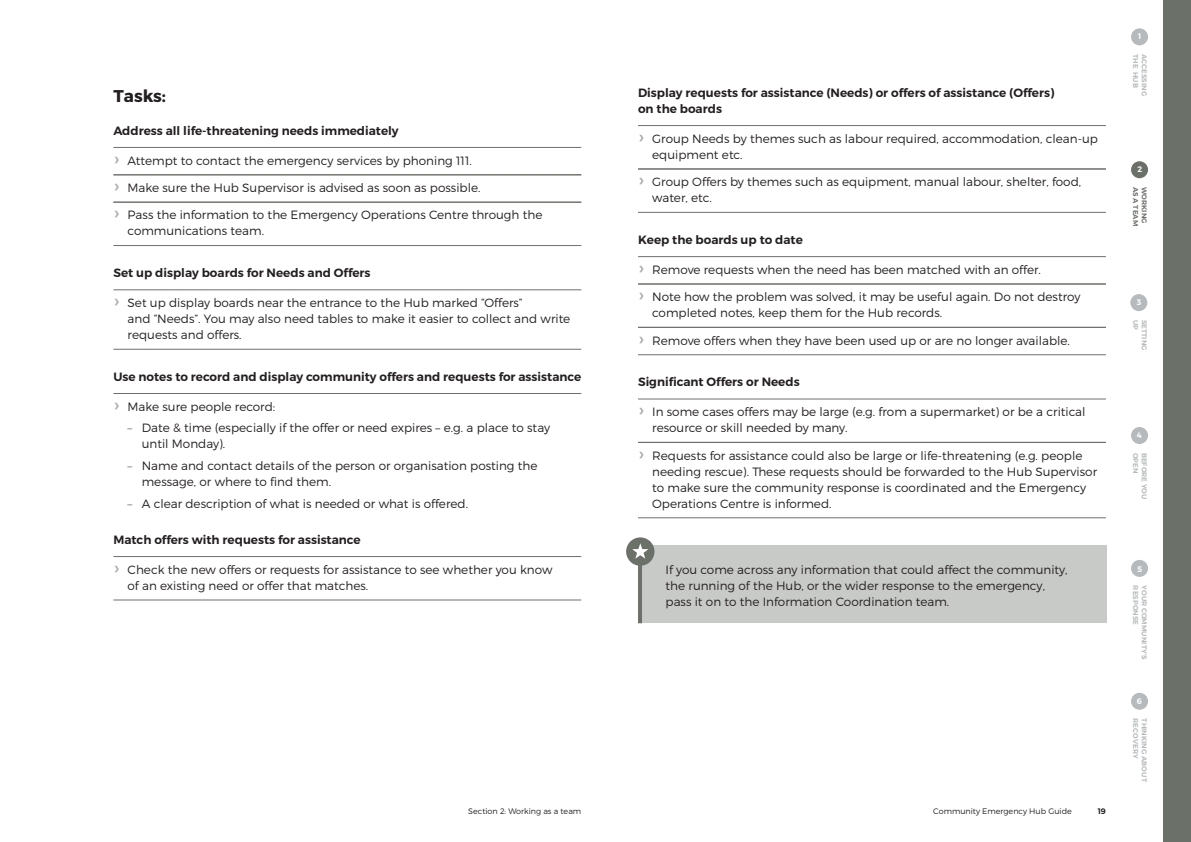
<style>
.page{position:relative;width:1191px;height:842px;background:#fff}
.page>*{position:absolute;margin:0;border:0;box-sizing:border-box;transform-origin:0 0}
.Heading_3{font:700 17px "Montserrat";color:#231f20}
.Body{font:300 12px/16px "Montserrat";color:#231f20}
.Task_Body_-_between_copy{font:600 12px/16px "Montserrat";color:#231f20}
.Task_Body_-_before_copy{font:600 12px "Montserrat";color:#231f20}
.t1{font:300 8px "Montserrat";color:#231f20}
.t2{font:600 8px "Montserrat";color:#fff}
.t3{font:600 8px "Montserrat";color:#231f20}
.t4{font:600 7px "Montserrat";letter-spacing:.01em;color:#b6babc}
.t5{font:600 7px "Montserrat";letter-spacing:.01em;color:#6b7069}
.s1{font-weight:400;font-size:19px;color:#aaada9}
.s2{color:#6b7069}
</style>
<div class="page">
<div style="left:1162px;top:0;width:29px;height:842px;background:#6b7069"></div>
<div style="left:1131px;top:28px;width:17px;height:17px;background:#b6babc;border-radius:50%"></div>
<div style="left:1131px;top:161px;width:17px;height:17px;background:#6b7069;border-radius:50%"></div>
<div style="left:1130px;top:294px;width:17px;height:17px;background:#b6babc;border-radius:50%"></div>
<div style="left:1131px;top:427px;width:17px;height:17px;background:#b6babc;border-radius:50%"></div>
<div style="left:1131px;top:560px;width:17px;height:17px;background:#b6babc;border-radius:50%"></div>
<div style="left:1131px;top:693px;width:17px;height:17px;background:#b6babc;border-radius:50%"></div>
<hr style="left:113px;top:147px;width:468px;height:1px;background:#6b7069">
<hr style="left:113px;top:175px;width:468px;height:1px;background:#6b7069">
<hr style="left:113px;top:202px;width:468px;height:1px;background:#6b7069">
<hr style="left:113px;top:245px;width:468px;height:1px;background:#6b7069">
<hr style="left:113px;top:290px;width:468px;height:1px;background:#6b7069">
<hr style="left:113px;top:349px;width:468px;height:1px;background:#6b7069">
<hr style="left:113px;top:393px;width:468px;height:1px;background:#6b7069">
<hr style="left:113px;top:556px;width:468px;height:1px;background:#6b7069">
<hr style="left:113px;top:600px;width:468px;height:1px;background:#6b7069">
<hr style="left:638px;top:125px;width:468px;height:1px;background:#6b7069">
<hr style="left:638px;top:169px;width:468px;height:1px;background:#6b7069">
<hr style="left:638px;top:212px;width:468px;height:1px;background:#6b7069">
<hr style="left:638px;top:256px;width:468px;height:1px;background:#6b7069">
<hr style="left:638px;top:284px;width:468px;height:1px;background:#6b7069">
<hr style="left:638px;top:327px;width:468px;height:1px;background:#6b7069">
<hr style="left:638px;top:354px;width:468px;height:1px;background:#6b7069">
<hr style="left:638px;top:399px;width:468px;height:1px;background:#6b7069">
<hr style="left:638px;top:442px;width:468px;height:1px;background:#6b7069">
<hr style="left:638px;top:517px;width:468px;height:1px;background:#6b7069">
<div style="left:640px;top:546px;width:467px;height:77px;background:#c8cac7"></div>
<hr style="left:638px;top:546px;width:4px;height:77px;background:#6b7069">
<div style="left:626px;top:537px;width:28px;height:29px;background:#6b7069;border-radius:50%"></div>
<svg style="left:632px;top:543px;width:16px;height:16px"></svg>
<p class="Heading_3" style="left:113px;top:85px;width:54px">Tasks:</p>
<p class="Task_Body_-_before_copy" style="left:113px;top:123px;width:287px">Address all life-threatening needs immediately</p>
<p class="Body" style="left:113px;top:152px;width:360px"><span class="s1">›</span> Attempt to contact the emergency services by phoning 111.</p>
<p class="Body" style="left:113px;top:180px;width:368px"><span class="s1">›</span> Make sure the Hub Supervisor is advised as soon as possible.</p>
<p class="Body" style="left:128px;top:207px;width:416px;text-indent:-14px"><span class="s1">›</span> Pass the information to the Emergency Operations Centre through the communications team.</p>
<p class="Task_Body_-_between_copy" style="left:113px;top:265px;width:259px">Set up display boards for Needs and Offers</p>
<p class="Body" style="left:128px;top:295px;width:444px;text-indent:-14px"><span class="s1">›</span> Set up display boards near the entrance to the Hub marked “Offers”<br>and “Needs”. You may also need tables to make it easier to collect and write requests and offers.</p>
<p class="Task_Body_-_between_copy" style="left:113px;top:368px;width:469px">Use notes to record and display community offers and requests for assistance</p>
<p class="Body" style="left:113px;top:398px;width:163px"><span class="s1">›</span> Make sure people record:</p>
<p class="Body" style="left:142px;top:420px;width:410px;text-indent:-14px"><span class="s2">–</span> Date &amp; time (especially if the offer or need expires – e.g. a place to stay until Monday).</p>
<p class="Body" style="left:142px;top:458px;width:397px;text-indent:-14px"><span class="s2">–</span> Name and contact details of the person or organisation posting the message, or where to find them.</p>
<p class="Body" style="left:128px;top:495px;width:342px"><span class="s2">–</span> A clear description of what is needed or what is offered.</p>
<p class="Task_Body_-_between_copy" style="left:113px;top:531px;width:249px">Match offers with requests for assistance</p>
<p class="Body" style="left:128px;top:561px;width:426px;text-indent:-14px"><span class="s1">›</span> Check the new offers or requests for assistance to see whether you know of an existing need or offer that matches.</p>
<p class="Task_Body_-_between_copy" style="left:638px;top:85px;width:418px">Display requests for assistance (Needs) or offers of assistance (Offers) on the boards</p>
<p class="Body" style="left:652px;top:130px;width:447px;text-indent:-14px"><span class="s1">›</span> Group Needs by themes such as labour required, accommodation, clean-up equipment etc.</p>
<p class="Body" style="left:652px;top:174px;width:430px;text-indent:-14px"><span class="s1">›</span> Group Offers by themes such as equipment, manual labour, shelter, food, water, etc.</p>
<p class="Task_Body_-_between_copy" style="left:638px;top:232px;width:166px">Keep the boards up to date</p>
<p class="Body" style="left:638px;top:261px;width:404px"><span class="s1">›</span> Remove requests when the need has been matched with an offer.</p>
<p class="Body" style="left:652px;top:289px;width:430px;text-indent:-14px"><span class="s1">›</span> Note how the problem was solved, it may be useful again. Do not destroy completed notes, keep them for the Hub records.</p>
<p class="Body" style="left:638px;top:332px;width:433px"><span class="s1">›</span> Remove offers when they have been used up or are no longer available.</p>
<p class="Task_Body_-_between_copy" style="left:638px;top:374px;width:163px">Significant Offers or Needs</p>
<p class="Body" style="left:652px;top:404px;width:435px;text-indent:-14px"><span class="s1">›</span> In some cases offers may be large (e.g. from a supermarket) or be a critical resource or skill needed by many.</p>
<p class="Body" style="left:652px;top:447px;width:446px;text-indent:-14px"><span class="s1">›</span> Requests for assistance could also be large or life-threatening (e.g. people needing rescue). These requests should be forwarded to the Hub Supervisor to make sure the community response is coordinated and the Emergency Operations Centre is informed.</p>
<p class="Body" style="left:665px;top:562px;width:403px">If you come across any information that could affect the community, the running of the Hub, or the wider response to the emergency, pass it on to the Information Coordination team.</p>
<p class="t1" style="left:468px;top:806px;width:115px">Section 2: Working as a team</p>
<p class="t1" style="left:933px;top:806px;width:140px">Community Emergency Hub Guide</p>
<p class="t3" style="left:1097px;top:806px;width:10px">19</p>
<p class="t2" style="left:1138px;top:31px;width:5px">1</p>
<p class="t4" style="left:1140px;top:54px;width:35px;rotate:90deg">THE HUB</p>
<p class="t4" style="left:1148px;top:54px;width:43px;rotate:90deg">ACCESSING</p>
<p class="t2" style="left:1137px;top:164px;width:6px">2</p>
<p class="t5" style="left:1140px;top:187px;width:41px;rotate:90deg">AS A TEAM</p>
<p class="t5" style="left:1148px;top:187px;width:38px;rotate:90deg">WORKING</p>
<p class="t2" style="left:1136px;top:297px;width:6px">3</p>
<p class="t4" style="left:1140px;top:320px;width:12px;rotate:90deg">UP</p>
<p class="t4" style="left:1148px;top:320px;width:32px;rotate:90deg">SETTING</p>
<p class="t2" style="left:1137px;top:430px;width:6px">4</p>
<p class="t4" style="left:1140px;top:452px;width:22px;rotate:90deg">OPEN</p>
<p class="t4" style="left:1148px;top:452px;width:48px;rotate:90deg">BEFORE YOU</p>
<p class="t2" style="left:1137px;top:564px;width:6px">5</p>
<p class="t4" style="left:1140px;top:585px;width:41px;rotate:90deg">RESPONSE</p>
<p class="t4" style="left:1148px;top:585px;width:76px;rotate:90deg">YOUR COMMUNITY’S</p>
<p class="t2" style="left:1137px;top:696px;width:7px">6</p>
<p class="t4" style="left:1140px;top:718px;width:41px;rotate:90deg">RECOVERY</p>
<p class="t4" style="left:1148px;top:718px;width:65px;rotate:90deg">THINKING ABOUT</p>
</div>
